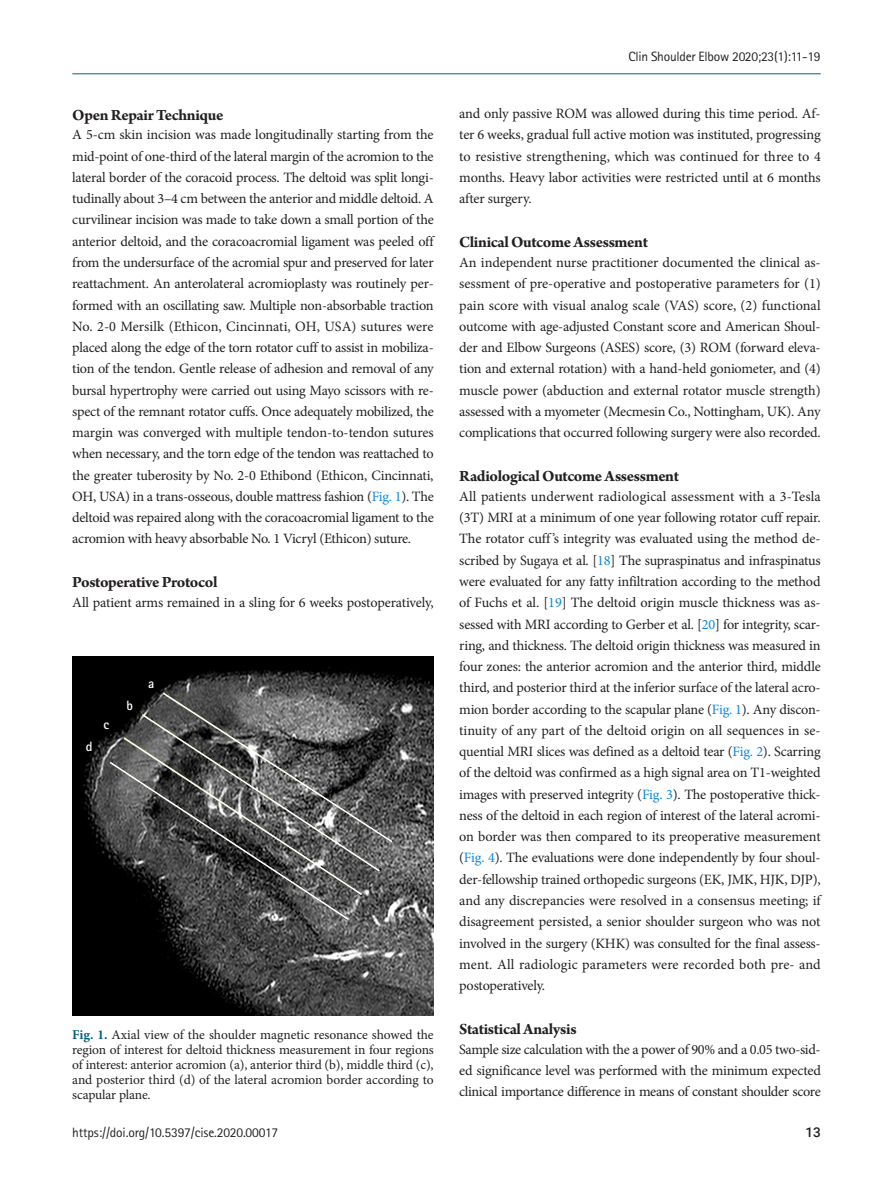
<style>
.page{position:relative;width:893px;height:1191px;background:#fff}
.page>*{position:absolute;margin:0;border:0;box-sizing:border-box;transform-origin:0 0}
.body-sub-title{font:700 16.5px "Arno Pro";letter-spacing:-.025em;color:#231f20}
.body{font:14.25px/21.3px "Minion Pro";letter-spacing:-.015em;color:#231f20;text-align:justify}
.fig-caption{font:13.5px/15px "Minion Pro";letter-spacing:-.005em;color:#231f20;text-align:justify}
.t1{font:13.5px "Rotis Sans Serif Std";letter-spacing:-.02em;color:#231f20}
.Picture_print{font:700 13.5px "Rotis Sans Serif Std";color:#fff}
.t2{font:500 13.5px "Roboto";color:#231f20}
.s1{color:#0b88de}
.s2{font-weight:700;color:#006180}
</style>
<div class="page">
<img style="left:72px;top:657px;width:362px;height:358px">
<svg style="left:108px;top:691px;width:286px;height:230px"></svg>
<hr style="left:72px;top:73px;width:749px;height:1px;background:#006180">
<p class="body-sub-title" style="left:72px;top:105px;width:153px">Open Repair Technique</p>
<p class="body" style="left:72px;top:124px;width:363px">A 5-cm skin incision was made longitudinally starting from the mid-point of one-third of the lateral margin of the acromion to the lateral border of the coracoid process. The deltoid was split longi&shy;tudinally about 3–4 cm between the anterior and middle deltoid. A curvilinear incision was made to take down a small portion of the anterior deltoid, and the coracoacromial ligament was peeled off from the undersurface of the acromial spur and preserved for later reattachment. An anterolateral acromioplasty was routinely per&shy;formed with an oscillating saw. Multiple non-absorbable traction No. 2-0 Mersilk (Ethicon, Cincinnati, OH, USA) sutures were placed along the edge of the torn rotator cuff to assist in mobiliza&shy;tion of the tendon. Gentle release of adhesion and removal of any bursal hypertrophy were carried out using Mayo scissors with re&shy;spect of the remnant rotator cuffs. Once adequately mobilized, the margin was converged with multiple tendon-to-tendon sutures when necessary, and the torn edge of the tendon was reattached to the greater tuberosity by No. 2-0 Ethibond (Ethicon, Cincinnati, OH, USA) in a trans-osseous, double mattress fashion (<span class="s1">Fig. 1</span>). The deltoid was repaired along with the coracoacromial ligament to the acromion with heavy absorbable No. 1 Vicryl (Ethicon) suture.</p>
<p class="body-sub-title" style="left:72px;top:573px;width:147px">Postoperative Protocol</p>
<p class="body" style="left:72px;top:592px;width:363px">All patient arms remained in a sling for 6 weeks postoperatively,</p>
<p class="Picture_print" style="left:86px;top:738px;width:8px">d</p>
<p class="Picture_print" style="left:104px;top:715px;width:7px">c</p>
<p class="Picture_print" style="left:126px;top:696px;width:8px">b</p>
<p class="Picture_print" style="left:148px;top:674px;width:8px">a</p>
<p class="fig-caption" style="left:72px;top:1027px;width:363px"><span class="s2">Fig. 1.</span> Axial view of the shoulder magnetic resonance showed the region of interest for deltoid thickness measurement in four regions of interest: anterior acromion (a), anterior third (b), middle third (c), and posterior third (d) of the lateral acromion border according to scapular plane.</p>
<p class="t1" style="left:628px;top:49px;width:194px">Clin Shoulder Elbow 2020;23(1):11-19</p>
<p class="body" style="left:459px;top:103px;width:363px">and only passive ROM was allowed during this time period. Af&shy;ter 6 weeks, gradual full active motion was instituted, progressing to resistive strengthening, which was continued for three to 4 months. Heavy labor activities were restricted until at 6 months after surgery.</p>
<p class="body-sub-title" style="left:459px;top:233px;width:190px">Clinical Outcome Assessment</p>
<p class="body" style="left:459px;top:252px;width:363px">An independent nurse practitioner documented the clinical as&shy;sessment of pre-operative and postoperative parameters for (1) pain score with visual analog scale (VAS) score, (2) functional outcome with age-adjusted Constant score and American Shoul&shy;der and Elbow Surgeons (ASES) score, (3) ROM (forward eleva&shy;tion and external rotation) with a hand-held goniometer, and (4) muscle power (abduction and external rotator muscle strength) assessed with a myometer (Mecmesin Co., Nottingham, UK). Any complications that occurred following surgery were also recorded.</p>
<p class="body-sub-title" style="left:459px;top:466px;width:221px">Radiological Outcome Assessment</p>
<p class="body" style="left:459px;top:486px;width:363px">All patients underwent radiological assessment with a 3-Tesla (3T) MRI at a minimum of one year following rotator cuff repair.<br>The rotator cuff ’s integrity was evaluated using the method de&shy;scribed by Sugaya et al. [<span class="s1">18</span>] The supraspinatus and infraspinatus were evaluated for any fatty infiltration according to the method of Fuchs et al. [<span class="s1">19</span>] The deltoid origin muscle thickness was as&shy;sessed with MRI according to Gerber et al. [<span class="s1">20</span>] for integrity, scar&shy;ring, and thickness. The deltoid origin thickness was measured in four zones: the anterior acromion and the anterior third, middle third, and posterior third at the inferior surface of the lateral acro&shy;mion border according to the scapular plane (<span class="s1">Fig. 1</span>). Any discon&shy;tinuity of any part of the deltoid origin on all sequences in se&shy;quential MRI slices was defined as a deltoid tear (<span class="s1">Fig. 2</span>). Scarring of the deltoid was confirmed as a high signal area on T1-weighted images with preserved integrity (<span class="s1">Fig. 3</span>). The postoperative thick&shy;ness of the deltoid in each region of interest of the lateral acromi&shy;on border was then compared to its preoperative measurement (<span class="s1">Fig. 4</span>). The evaluations were done independently by four shoul&shy;der-fellowship trained orthopedic surgeons (EK, JMK, HJK, DJP), and any discrepancies were resolved in a consensus meeting; if disagreement persisted, a senior shoulder surgeon who was not involved in the surgery (KHK) was consulted for the final assess&shy;ment. All radiologic parameters were recorded both pre- and postoperatively.</p>
<p class="body-sub-title" style="left:459px;top:1019px;width:119px">Statistical Analysis</p>
<p class="body" style="left:459px;top:1038px;width:363px">Sample size calculation with the a power of 90% and a 0.05 two-sid&shy;ed significance level was performed with the minimum expected clinical importance difference in means of constant shoulder score</p>
<p class="t1" style="left:72px;top:1124px;width:208px">https://doi.org/10.5397/cise.2020.00017</p>
<p class="t2" style="left:805px;top:1123px;width:17px">13</p>
</div>
